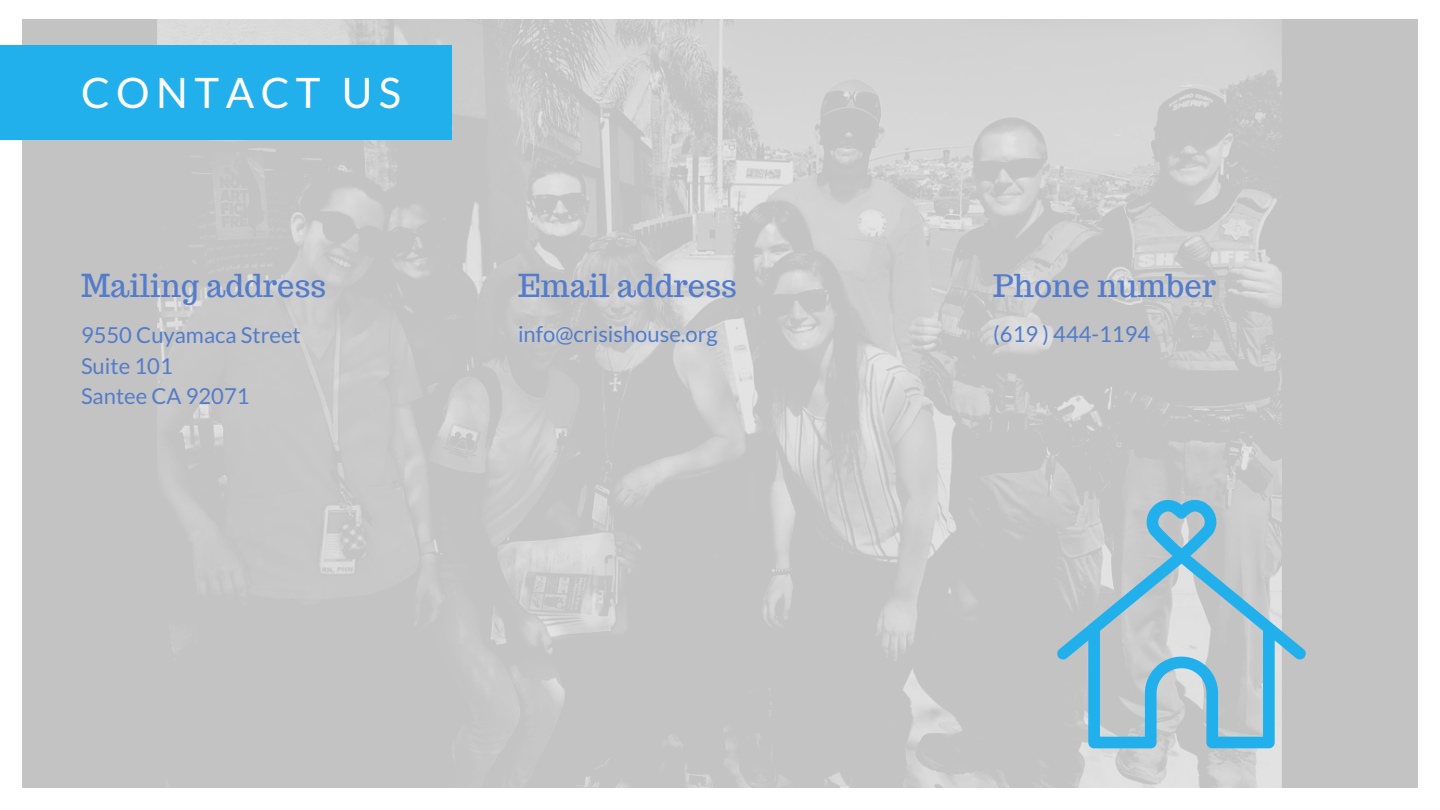
<style>
.page{position:relative;width:1440px;height:810px;background:#fff}
.page>*{position:absolute;margin:0;border:0;box-sizing:border-box;transform-origin:0 0}
.t1{font:42px "Lato";letter-spacing:.155em;color:#fff}
.t2{font:31px "Trocchi";color:#547cca}
.t3{font:22px/30.8px "Lato";color:#547cca}
</style>
<div class="page">
<img style="left:22px;top:20px;width:1396px;height:768px">
<div style="left:0;top:46px;width:452px;height:94px;background:#22b0ed"></div>
<svg style="left:1057px;top:500px;width:249px;height:248px;background:#a9c4d0"></svg>
<p class="t1" style="left:81px;top:67px;width:322px">CONTACT US</p>
<p class="t2" style="left:81px;top:266px;width:247px">Mailing address</p>
<p class="t3" style="left:81px;top:319px;width:221px">9550 Cuyamaca Street<br>Suite 101</p>
<p class="t3" style="left:81px;top:380px;width:170px">Santee CA 92071</p>
<p class="t2" style="left:518px;top:266px;width:220px">Email address</p>
<p class="t3" style="left:518px;top:319px;width:201px">info@crisishouse.org</p>
<p class="t2" style="left:993px;top:266px;width:224px">Phone number</p>
<p class="t3" style="left:993px;top:319px;width:158px">(619 ) 444-1194</p>
</div>
